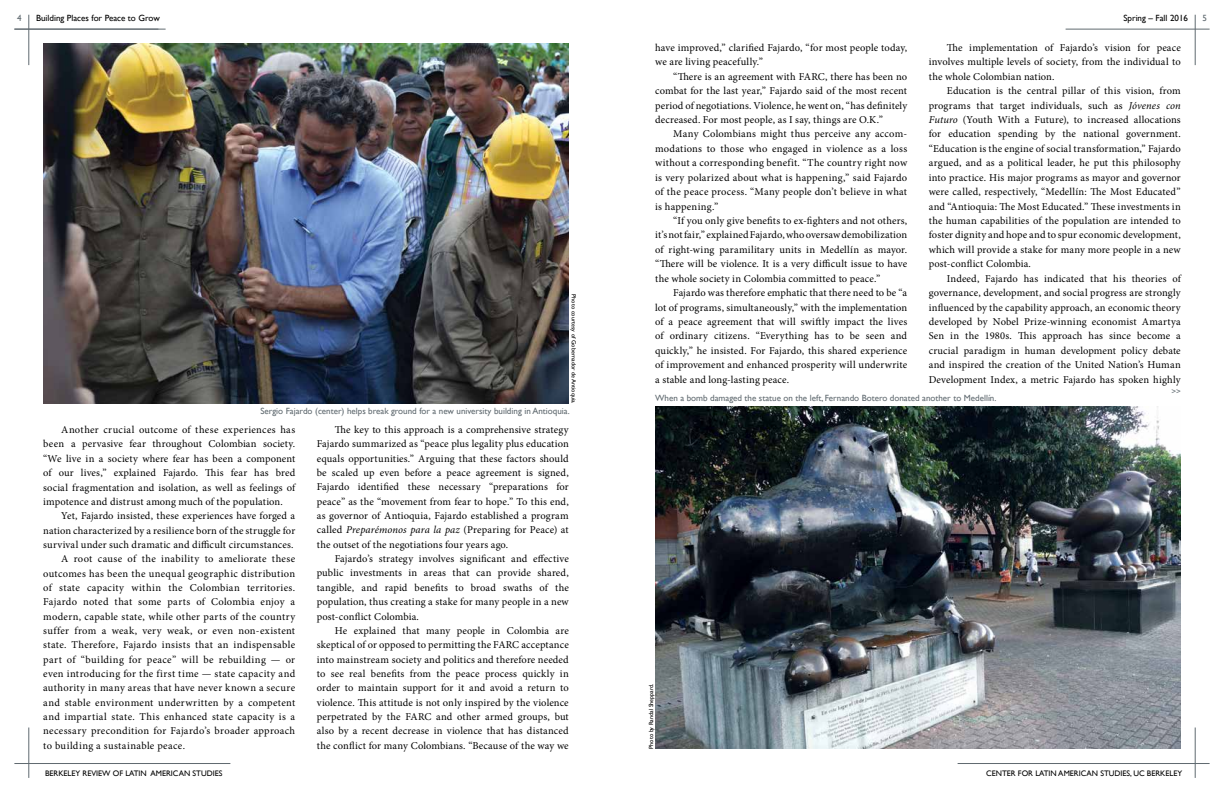
<style>
.page{position:relative;width:1224px;height:792px;background:#fff}
.page>*{position:absolute;margin:0;border:0;box-sizing:border-box;transform-origin:0 0}
.t1{font:10.5px/14.4px "Minion Pro";letter-spacing:.02em;color:#000;text-align:justify}
.t2{font:9px "Gill Sans";color:#606a70}
.t3{font:9px "Gill Sans";color:#000}
.t4{font:8px "Gill Sans";color:#000}
.t5{font:8px "Gill Sans";color:#606a70}
.t6{font:6px "Gill Sans";color:#000}
.s1{font-style:italic}
</style>
<div class="page">
<hr style="left:29px;top:15px;width:1px;height:50px;background:#606a70">
<hr style="left:14px;top:763px;width:216px;height:1px;background:#606a70">
<hr style="left:29px;top:728px;width:1px;height:50px;background:#606a70">
<hr style="left:958px;top:763px;width:252px;height:1px;background:#606a70">
<hr style="left:1195px;top:728px;width:1px;height:50px;background:#606a70">
<hr style="left:1066px;top:29px;width:144px;height:1px;background:#606a70">
<hr style="left:1195px;top:15px;width:1px;height:50px;background:#606a70">
<hr style="left:14px;top:29px;width:152px;height:1px;background:#606a70">
<img style="left:43px;top:43px;width:526px;height:360px">
<img style="left:655px;top:406px;width:526px;height:343px">
<p class="t2" style="left:17px;top:13px;width:6px">4</p>
<p class="t3" style="left:1123px;top:13px;width:66px">Spring – Fall 2016</p>
<p class="t2" style="left:1202px;top:13px;width:6px">5</p>
<p class="t3" style="left:36px;top:13px;width:125px">Building Places for Peace to Grow</p>
<p class="t6" style="left:577px;top:294px;width:111px;rotate:90deg">Photo courtesy of Gobernador de Antioquia.</p>
<p class="t2" style="left:260px;top:406px;width:311px">Sergio Fajardo (center) helps break ground for a new university building in Antioquia.</p>
<p class="t1" style="left:43px;top:423px;width:254px;text-indent:18px">Another crucial outcome of these experiences has been a pervasive fear throughout Colombian society. “We live in a society where fear has been a component of our lives,” explained Fajardo. This fear has bred social fragmentation and isolation, as well as feelings of impotence and distrust among much of the population.</p>
<p class="t1" style="left:61px;top:509px;width:236px">Yet, Fajardo insisted, these experiences have forged a</p>
<p class="t1" style="left:43px;top:523px;width:254px">nation characterized by a resilience born of the struggle for</p>
<p class="t1" style="left:43px;top:537px;width:252px">survival under such dramatic and difficult circumstances.</p>
<p class="t1" style="left:61px;top:552px;width:235px">A root cause of the inability to ameliorate these</p>
<p class="t1" style="left:43px;top:566px;width:254px">outcomes has been the unequal geographic distribution</p>
<p class="t1" style="left:43px;top:580px;width:254px">of state capacity within the Colombian territories.</p>
<p class="t1" style="left:43px;top:595px;width:253px">Fajardo noted that some parts of Colombia enjoy a</p>
<p class="t1" style="left:43px;top:609px;width:253px">modern, capable state, while other parts of the country</p>
<p class="t1" style="left:43px;top:623px;width:253px">suffer from a weak, very weak, or even non-existent</p>
<p class="t1" style="left:43px;top:638px;width:254px">state. Therefore, Fajardo insists that an indispensable</p>
<p class="t1" style="left:43px;top:652px;width:254px">part of “building for peace” will be rebuilding — or</p>
<p class="t1" style="left:43px;top:666px;width:254px">even introducing for the first time — state capacity and</p>
<p class="t1" style="left:43px;top:681px;width:253px">authority in many areas that have never known a secure</p>
<p class="t1" style="left:43px;top:695px;width:254px">and stable environment underwritten by a competent</p>
<p class="t1" style="left:43px;top:710px;width:254px">and impartial state. This enhanced state capacity is a</p>
<p class="t1" style="left:43px;top:724px;width:253px">necessary precondition for Fajardo’s broader approach</p>
<p class="t1" style="left:43px;top:738px;width:143px">to building a sustainable peace.</p>
<p class="t1" style="left:317px;top:423px;width:254px;text-indent:18px">The key to this approach is a comprehensive strategy Fajardo summarized as “peace plus legality plus education equals opportunities.” Arguing that these factors should be scaled up even before a peace agreement is signed, Fajardo identified these necessary “preparations for peace” as the “movement from fear to hope.” To this end, as governor of Antioquia, Fajardo established a program called <span class="s1">Preparémonos para la paz</span> (Preparing for Peace) at the outset of the negotiations four years ago.</p>
<p class="t1" style="left:317px;top:552px;width:254px;text-indent:18px">Fajardo’s strategy involves significant and effective public investments in areas that can provide shared, tangible, and rapid benefits to broad swaths of the population, thus creating a stake for many people in a new post-conflict Colombia.</p>
<p class="t1" style="left:317px;top:623px;width:254px;text-indent:18px">He explained that many people in Colombia are skeptical of or opposed to permitting the FARC acceptance into mainstream society and politics and therefore needed to see real benefits from the peace process quickly in order to maintain support for it and avoid a return to violence. This attitude is not only inspired by the violence perpetrated by the FARC and other armed groups, but also by a recent decrease in violence that has distanced the conflict for many Colombians. “Because of the way we</p>
<p class="t1" style="left:655px;top:40px;width:253px">have improved,” clarified Fajardo, “for most people today, we are living peacefully.”</p>
<p class="t1" style="left:655px;top:69px;width:254px;text-indent:18px">“There is an agreement with FARC, there has been no combat for the last year,” Fajardo said of the most recent period of negotiations. Violence, he went on, “has definitely decreased. For most people, as I say, things are O.K.”</p>
<p class="t1" style="left:655px;top:127px;width:254px;text-indent:18px">Many Colombians might thus perceive any accom&shy;modations to those who engaged in violence as a loss without a corresponding benefit. “The country right now is very polarized about what is happening,” said Fajardo of the peace process. “Many people don’t believe in what is happening.”</p>
<p class="t1" style="left:655px;top:213px;width:254px;text-indent:18px">“If you only give benefits to ex-fighters and not others, it’s not fair,” explained Fajardo, who oversaw demobilization of right-wing paramilitary units in Medellín as mayor. “There will be violence. It is a very difficult issue to have the whole society in Colombia committed to peace.”</p>
<p class="t1" style="left:655px;top:286px;width:254px;text-indent:18px">Fajardo was therefore emphatic that there need to be “a lot of programs, simultaneously,” with the implementation of a peace agreement that will swiftly impact the lives of ordinary citizens. “Everything has to be seen and quickly,” he insisted. For Fajardo, this shared experience of improvement and enhanced prosperity will underwrite a stable and long-lasting peace.</p>
<p class="t1" style="left:929px;top:40px;width:254px;text-indent:18px">The implementation of Fajardo’s vision for peace involves multiple levels of society, from the individual to the whole Colombian nation.</p>
<p class="t1" style="left:929px;top:84px;width:254px;text-indent:18px">Education is the central pillar of this vision, from programs that target individuals, such as <span class="s1">Jóvenes con Futuro</span> (Youth With a Future), to increased allocations for education spending by the national government. “Education is the engine of social transformation,” Fajardo argued, and as a political leader, he put this philosophy into practice. His major programs as mayor and governor were called, respectively, “Medellín: The Most Educated” and “Antioquia: The Most Educated.” These investments in the human capabilities of the population are intended to foster dignity and hope and to spur economic development, which will provide a stake for many more people in a new post-conflict Colombia.</p>
<p class="t1" style="left:929px;top:271px;width:254px;text-indent:18px">Indeed, Fajardo has indicated that his theories of governance, development, and social progress are strongly influenced by the capability approach, an economic theory developed by Nobel Prize-winning economist Amartya Sen in the 1980s. This approach has since become a crucial paradigm in human development policy debate and inspired the creation of the United Nation’s Human Development Index, a metric Fajardo has spoken highly</p>
<p class="t2" style="left:655px;top:392px;width:343px">When a bomb damaged the statue on the left, Fernando Botero donated another to Medellín.</p>
<p class="t6" style="left:648px;top:749px;width:67px;rotate:-90deg">Photo by Randal Sheppard.</p>
<p class="t5" style="left:1171px;top:387px;width:11px">&gt;&gt;</p>
<p class="t4" style="left:45px;top:769px;width:179px">BERKELEY REVIEW OF LATIN AMERICAN STUDIES</p>
<p class="t4" style="left:986px;top:769px;width:198px">CENTER FOR LATIN AMERICAN STUDIES, UC BERKELEY</p>
</div>
